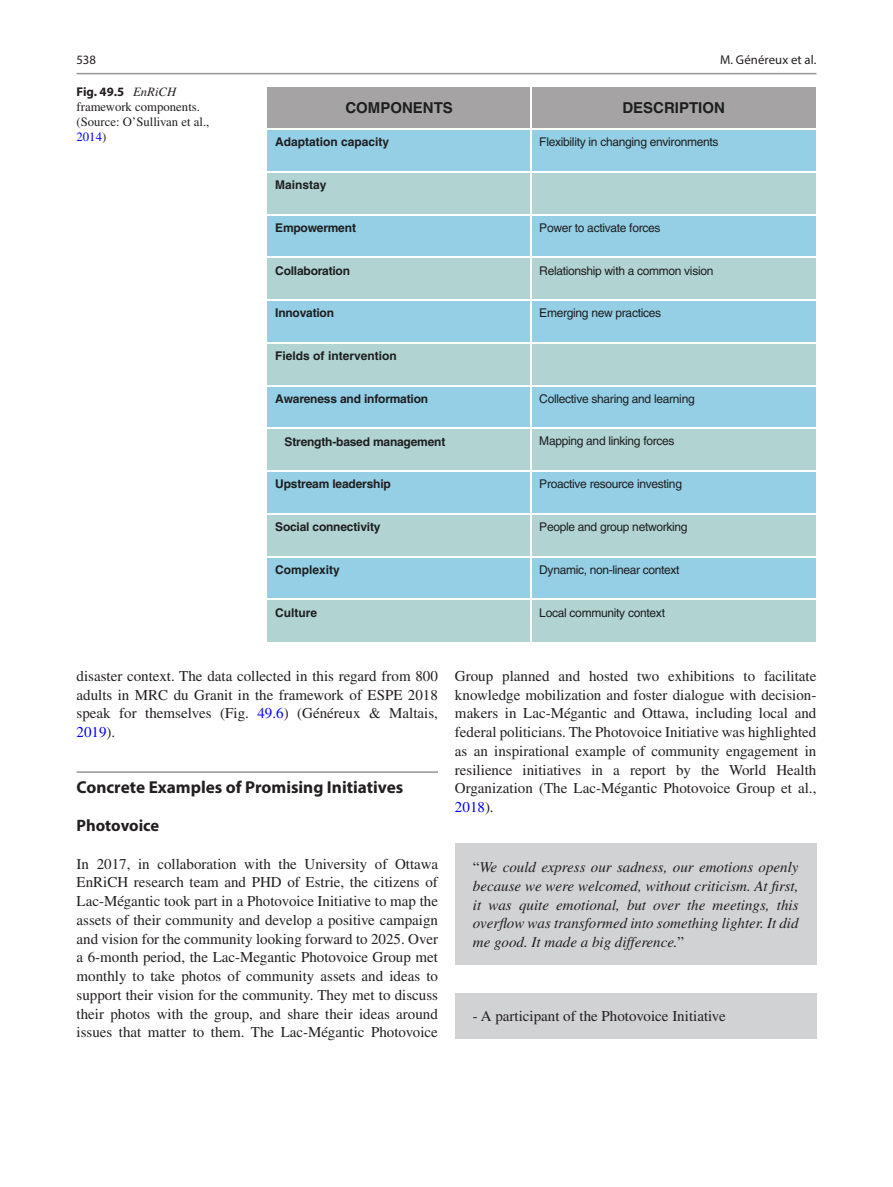
<style>
.page{position:relative;width:893px;height:1187px;background:#fff}
.page>*{position:absolute;margin:0;border:0;box-sizing:border-box;transform-origin:0 0}
.t1{font:700 17.25px "Myriad Pro";color:#231f20}
.t2{font:700 16.5px "Myriad Pro";color:#231f20}
.t3{font:15px/18.8px "Times LT Std";color:#231f20;text-align:justify}
.t4{font:italic 15px/18.8px "Times LT Std";color:#231f20;text-align:justify}
.t5{font:15px "Helvetica Bold 5";color:#1d1e1f}
.t6{font:12.75px/15px "Times LT Std";color:#231f20}
.t7{font:12.75px "Myriad Pro Regular 2";letter-spacing:.01em;color:#231f20}
.t8{font:700 12.75px "Myriad Pro";color:#231f20}
.t9{font:12.75px "Myriad Pro";color:#231f20}
.t10{font:12px "Helvetica 4";letter-spacing:-.025em;color:#1d1e1f}
.t11{font:12px "Helvetica Bold 5";letter-spacing:-.015em;color:#1d1e1f}
.s1{font-family:"Times LT Std";font-weight:400;font-style:italic}
.s2{color:#00f}
.s3{font-style:normal}
</style>
<div class="page">
<hr style="left:77px;top:771px;width:361px;height:1px;background:#939598">
<div style="left:455px;top:843px;width:361px;height:121px;background:#d1d2d4"></div>
<div style="left:267px;top:87px;width:264px;height:41px;background:#a5a3a4"></div>
<div style="left:532px;top:87px;width:284px;height:41px;background:#a5a3a4"></div>
<hr style="left:267px;top:87px;width:1px;height:41px;background:#fff">
<div style="left:267px;top:130px;width:264px;height:41px;background:#94cfe6"></div>
<div style="left:532px;top:130px;width:284px;height:41px;background:#94cfe6"></div>
<hr style="left:267px;top:130px;width:1px;height:41px;background:#fff">
<div style="left:267px;top:172px;width:264px;height:42px;background:#b1d4d2"></div>
<div style="left:532px;top:172px;width:284px;height:42px;background:#b1d4d2"></div>
<hr style="left:267px;top:172px;width:1px;height:42px;background:#fff">
<div style="left:267px;top:215px;width:264px;height:42px;background:#94cfe6"></div>
<div style="left:532px;top:215px;width:284px;height:42px;background:#94cfe6"></div>
<hr style="left:267px;top:215px;width:1px;height:42px;background:#fff">
<div style="left:267px;top:258px;width:264px;height:41px;background:#b1d4d2"></div>
<div style="left:532px;top:258px;width:284px;height:41px;background:#b1d4d2"></div>
<hr style="left:267px;top:258px;width:1px;height:41px;background:#fff">
<div style="left:267px;top:300px;width:264px;height:42px;background:#94cfe6"></div>
<div style="left:532px;top:300px;width:284px;height:42px;background:#94cfe6"></div>
<hr style="left:267px;top:301px;width:1px;height:41px;background:#fff">
<div style="left:267px;top:343px;width:264px;height:42px;background:#b1d4d2"></div>
<div style="left:532px;top:343px;width:284px;height:42px;background:#b1d4d2"></div>
<hr style="left:267px;top:343px;width:1px;height:42px;background:#fff">
<div style="left:267px;top:386px;width:264px;height:41px;background:#94cfe6"></div>
<div style="left:532px;top:386px;width:284px;height:41px;background:#94cfe6"></div>
<hr style="left:267px;top:386px;width:1px;height:41px;background:#fff">
<div style="left:267px;top:429px;width:264px;height:41px;background:#b1d4d2"></div>
<div style="left:532px;top:429px;width:284px;height:41px;background:#b1d4d2"></div>
<hr style="left:267px;top:429px;width:1px;height:41px;background:#fff">
<div style="left:267px;top:471px;width:264px;height:42px;background:#94cfe6"></div>
<div style="left:532px;top:471px;width:284px;height:42px;background:#94cfe6"></div>
<hr style="left:267px;top:471px;width:1px;height:42px;background:#fff">
<div style="left:267px;top:514px;width:264px;height:42px;background:#b1d4d2"></div>
<div style="left:532px;top:514px;width:284px;height:42px;background:#b1d4d2"></div>
<hr style="left:267px;top:514px;width:1px;height:42px;background:#fff">
<div style="left:267px;top:557px;width:264px;height:41px;background:#94cfe6"></div>
<div style="left:532px;top:557px;width:284px;height:41px;background:#94cfe6"></div>
<hr style="left:267px;top:557px;width:1px;height:41px;background:#fff">
<div style="left:267px;top:600px;width:264px;height:41px;background:#b1d4d2"></div>
<div style="left:532px;top:600px;width:284px;height:41px;background:#b1d4d2"></div>
<hr style="left:267px;top:600px;width:1px;height:41px;background:#fff">
<div style="left:455px;top:993px;width:361px;height:46px;background:#d1d2d4"></div>
<hr style="left:77px;top:73px;width:739px;height:1px;background:#939598">
<p class="t9" style="left:77px;top:52px;width:21px">538</p>
<p class="t8" style="left:77px;top:84px;width:101px">Fig. 49.5 <span class="s1">EnRiCH</span></p>
<p class="t6" style="left:77px;top:100px;width:134px">framework components. (Source: O’Sullivan et al.,<br><span class="s2">2014</span>)</p>
<p class="t7" style="left:720px;top:52px;width:98px">M. Généreux et al.</p>
<p class="t5" style="left:345px;top:98px;width:109px">COMPONENTS</p>
<p class="t5" style="left:622px;top:98px;width:104px">DESCRIPTION</p>
<p class="t11" style="left:275px;top:135px;width:116px">Adaptation capacity</p>
<p class="t10" style="left:539px;top:135px;width:181px">Flexibility in changing environments</p>
<p class="t11" style="left:275px;top:178px;width:53px">Mainstay</p>
<p class="t11" style="left:275px;top:220px;width:82px">Empowerment</p>
<p class="t10" style="left:539px;top:220px;width:123px">Power to activate forces</p>
<p class="t11" style="left:275px;top:263px;width:77px">Collaboration</p>
<p class="t10" style="left:539px;top:263px;width:176px">Relationship with a common vision</p>
<p class="t11" style="left:275px;top:306px;width:60px">Innovation</p>
<p class="t10" style="left:539px;top:306px;width:123px">Emerging new practices</p>
<p class="t11" style="left:275px;top:348px;width:123px">Fields of intervention</p>
<p class="t11" style="left:275px;top:391px;width:155px">Awareness and information</p>
<p class="t10" style="left:539px;top:391px;width:157px">Collective sharing and learning</p>
<p class="t11" style="left:285px;top:434px;width:162px">Strength-based management</p>
<p class="t10" style="left:539px;top:434px;width:137px">Mapping and linking forces</p>
<p class="t11" style="left:275px;top:477px;width:117px">Upstream leadership</p>
<p class="t10" style="left:539px;top:477px;width:144px">Proactive resource investing</p>
<p class="t11" style="left:275px;top:519px;width:107px">Social connectivity</p>
<p class="t10" style="left:539px;top:520px;width:150px">People and group networking</p>
<p class="t11" style="left:275px;top:562px;width:66px">Complexity</p>
<p class="t10" style="left:539px;top:562px;width:142px">Dynamic, non-linear context</p>
<p class="t11" style="left:275px;top:605px;width:43px">Culture</p>
<p class="t10" style="left:539px;top:605px;width:127px">Local community context</p>
<p class="t3" style="left:77px;top:666px;width:363px">disaster context. The data collected in this regard from 800 adults in MRC du Granit in the framework of ESPE 2018 speak for themselves (Fig. <span class="s2">49.6</span>) (Généreux &amp; Maltais, <span class="s2">2019</span>).</p>
<p class="t1" style="left:77px;top:776px;width:328px">Concrete Examples of Promising Initiatives</p>
<p class="t2" style="left:77px;top:814px;width:84px">Photovoice</p>
<p class="t3" style="left:77px;top:854px;width:363px">In 2017, in collaboration with the University of Ottawa EnRiCH research team and PHD of Estrie, the citizens of Lac-Mégantic took part in a Photovoice Initiative to map the assets of their community and develop a positive campaign and vision for the community looking forward to 2025. Over a 6-month period, the Lac-Megantic Photovoice Group met monthly to take photos of community assets and ideas to support their vision for the community. They met to discuss their photos with the group, and share their ideas around issues that matter to them. The Lac-Mégantic Photovoice</p>
<p class="t3" style="left:455px;top:666px;width:363px">Group planned and hosted two exhibitions to facilitate knowledge mobilization and foster dialogue with decision&shy;makers in Lac-Mégantic and Ottawa, including local and federal politicians. The Photovoice Initiative was highlighted as an inspirational example of community engagement in resilience initiatives in a report by the World Health Organization (The Lac-Mégantic Photovoice Group et al., <span class="s2">2018</span>).</p>
<p class="t4" style="left:473px;top:857px;width:327px"><span class="s3">“</span>We could express our sadness, our emotions openly because we were welcomed, without criticism. At first, it was quite emotional, but over the meetings, this overflow was transformed into something lighter. It did me good. It made a big difference.<span class="s3">”</span></p>
<p class="t3" style="left:473px;top:1006px;width:255px">- A participant of the Photovoice Initiative</p>
</div>
